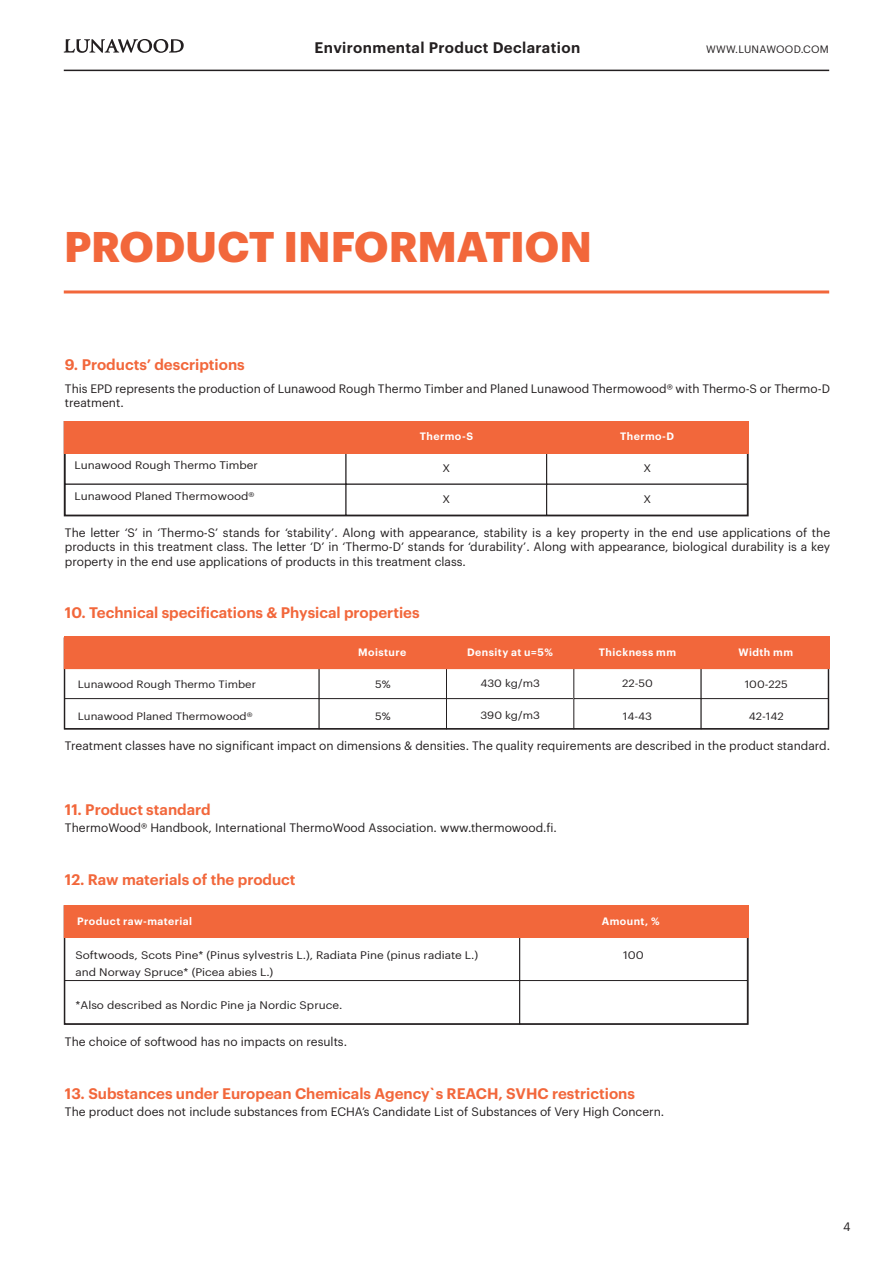
<style>
.page{position:relative;width:893px;height:1263px;background:#fff}
.page>*{position:absolute;margin:0;border:0;box-sizing:border-box;transform-origin:0 0}
.Ylaotsikko{font:700 42px "Graphik";letter-spacing:-.005em;color:#f2673b}
.Title_Product_Name{font:600 15px "Graphik";color:#f2673b}
.Products_ylos{font:600 15px "Graphik";letter-spacing:.025em;color:#231f20}
.leipisLunawood1{font:600 15px "Graphik";color:#f2673b}
.leipisLunawood1-2{font:12px/14.4px "Graphik";color:#231f20}
.t1{font:10.8px/16.5px "Graphik";color:#231f20;scale:1.09 1}
.t2{font:600 10.8px "Graphik";color:#fff;scale:1.09 1}
.t3{font:10.5px "Graphik";color:#231f20;scale:1.09 1}
.Leipis{font:600 10.5px "Graphik";letter-spacing:.04em;color:#fff}
.Leipis-2{font:600 10.5px "Graphik";color:#fff;scale:1.09 1}
.t4{font:10.5px "Graphik";letter-spacing:.025em;color:#231f20}
.Leipis-3{font:600 10.5px "Graphik";letter-spacing:.04em;color:#fff;scale:1.09 1}
</style>
<div class="page">
<hr style="left:64px;top:70px;width:765px;height:1px;background:#231f20">
<svg style="left:64px;top:39px;width:120px;height:14px"></svg>
<hr style="left:64px;top:290px;width:765px;height:3px;background:#f2673b">
<div style="left:64px;top:698px;width:256px;height:31px;border:1px solid #231f20"></div>
<div style="left:319px;top:698px;width:128px;height:31px;border:1px solid #231f20"></div>
<div style="left:446px;top:698px;width:128px;height:31px;border:1px solid #231f20"></div>
<div style="left:573px;top:698px;width:128px;height:31px;border:1px solid #231f20"></div>
<div style="left:701px;top:698px;width:128px;height:31px;border:1px solid #231f20"></div>
<div style="left:64px;top:637px;width:765px;height:92px;border:1px solid #231f20"></div>
<div style="left:65px;top:484px;width:281px;height:31px;border:1px solid #231f20"></div>
<div style="left:346px;top:484px;width:201px;height:31px;border:1px solid #231f20"></div>
<div style="left:546px;top:484px;width:201px;height:31px;border:1px solid #231f20"></div>
<div style="left:64px;top:421px;width:685px;height:95px;border:2px solid #231f20"></div>
<div style="left:64px;top:980px;width:456px;height:44px;border:1px solid #231f20"></div>
<div style="left:519px;top:980px;width:229px;height:44px;border:1px solid #231f20"></div>
<div style="left:64px;top:905px;width:685px;height:120px;border:2px solid #231f20"></div>
<div style="left:64px;top:421px;width:685px;height:33px;background:#f2673b"></div>
<div style="left:64px;top:636px;width:765px;height:33px;background:#f2673b"></div>
<div style="left:64px;top:905px;width:685px;height:33px;background:#f2673b"></div>
<p class="Products_ylos" style="left:315px;top:36px;width:267px">Environmental Product Declaration</p>
<p class="t4" style="left:706px;top:41px;width:124px">WWW.LUNAWOOD.COM</p>
<p class="Ylaotsikko" style="left:64px;top:214px;width:529px">PRODUCT INFORMATION</p>
<p class="leipisLunawood1" style="left:65px;top:353px;width:181px">9. Products’ descriptions</p>
<p class="leipisLunawood1-2" style="left:65px;top:380px;width:767px">This EPD represents the production of Lunawood Rough Thermo Timber and Planed Lunawood Thermowood® with Thermo-S or Thermo-D treatment.</p>
<p class="t1" style="left:75px;top:456px;width:170px">Lunawood Rough Thermo Timber</p>
<p class="t1" style="left:75px;top:487px;width:167px">Lunawood Planed Thermowood®</p>
<p class="t2" style="left:419px;top:427px;width:53px">Thermo-S</p>
<p class="t2" style="left:619px;top:427px;width:54px">Thermo-D</p>
<p class="Leipis" style="left:420px;top:429px;width:55px">Thermo-S</p>
<p class="Leipis" style="left:620px;top:429px;width:56px">Thermo-D</p>
<p class="t1" style="left:443px;top:459px;width:9px">X</p>
<p class="t1" style="left:443px;top:490px;width:9px">X</p>
<p class="t1" style="left:644px;top:459px;width:9px">X</p>
<p class="t1" style="left:644px;top:490px;width:9px">X</p>
<p class="leipisLunawood1-2" style="left:65px;top:524px;width:767px;text-align:justify">The letter ‘S’ in ‘Thermo-S’ stands for ‘stability’. Along with appearance, stability is a key property in the end use applications of the products in this treatment class. The letter ‘D’ in ‘Thermo-D’ stands for ‘durability’. Along with appearance, biological durability is a key property in the end use applications of products in this treatment class.</p>
<p class="Title_Product_Name" style="left:65px;top:601px;width:356px">10. Technical specifications &amp; Physical properties</p>
<p class="t3" style="left:78px;top:676px;width:165px">Lunawood Rough Thermo Timber</p>
<p class="t3" style="left:78px;top:708px;width:162px">Lunawood Planed Thermowood®</p>
<p class="Leipis-2" style="left:358px;top:644px;width:46px">Moisture</p>
<p class="t3" style="left:375px;top:676px;width:16px">5%</p>
<p class="t3" style="left:375px;top:708px;width:16px">5%</p>
<p class="Leipis" style="left:358px;top:644px;width:50px">Moisture</p>
<p class="Leipis-2" style="left:467px;top:643px;width:81px">Density at u=5%</p>
<p class="t3" style="left:480px;top:676px;width:56px">430 kg/m3</p>
<p class="t3" style="left:480px;top:708px;width:56px">390 kg/m3</p>
<p class="Leipis" style="left:467px;top:644px;width:87px">Density at u=5%</p>
<p class="Leipis-2" style="left:598px;top:644px;width:74px">Thickness mm</p>
<p class="t3" style="left:622px;top:676px;width:30px">22-50</p>
<p class="t3" style="left:623px;top:708px;width:28px">14-43</p>
<p class="Leipis-3" style="left:738px;top:644px;width:53px">Width mm</p>
<p class="t3" style="left:745px;top:676px;width:41px">100-225</p>
<p class="t3" style="left:749px;top:708px;width:34px">42-142</p>
<p class="Leipis" style="left:599px;top:644px;width:79px">Thickness mm</p>
<p class="Leipis" style="left:738px;top:644px;width:56px">Width mm</p>
<p class="leipisLunawood1-2" style="left:65px;top:738px;width:767px">Treatment classes have no significant impact on dimensions &amp; densities. The quality requirements are described in the product standard.</p>
<p class="Title_Product_Name" style="left:65px;top:798px;width:147px">11. Product standard</p>
<p class="leipisLunawood1-2" style="left:65px;top:820px;width:493px">ThermoWood® Handbook, International ThermoWood Association. www.thermowood.fi.</p>
<p class="Title_Product_Name" style="left:65px;top:868px;width:232px">12. Raw materials of the product</p>
<p class="Leipis" style="left:77px;top:913px;width:116px">Product raw-material</p>
<p class="Leipis" style="left:602px;top:913px;width:59px">Amount, %</p>
<p class="t2" style="left:75px;top:914px;width:111px">Product raw-material</p>
<p class="t1" style="left:75px;top:946px;width:371px">Softwoods, Scots Pine* (Pinus sylvestris L.), Radiata Pine (pinus radiate L.) and Norway Spruce* (Picea abies L.)</p>
<p class="t1" style="left:75px;top:995px;width:246px">*Also described as Nordic Pine ja Nordic Spruce.</p>
<p class="t2" style="left:603px;top:914px;width:57px">Amount, %</p>
<p class="t1" style="left:623px;top:946px;width:20px">100</p>
<p class="leipisLunawood1-2" style="left:65px;top:1033px;width:284px">The choice of softwood has no impacts on results.</p>
<p class="Title_Product_Name" style="left:65px;top:1082px;width:572px">13. Substances under European Chemicals Agency`s REACH, SVHC restrictions</p>
<p class="leipisLunawood1-2" style="left:65px;top:1103px;width:601px">The product does not include substances from ECHA’s Candidate List of Substances of Very High Concern.</p>
<p class="leipisLunawood1-2" style="left:843px;top:1218px;width:9px">4</p>
</div>
